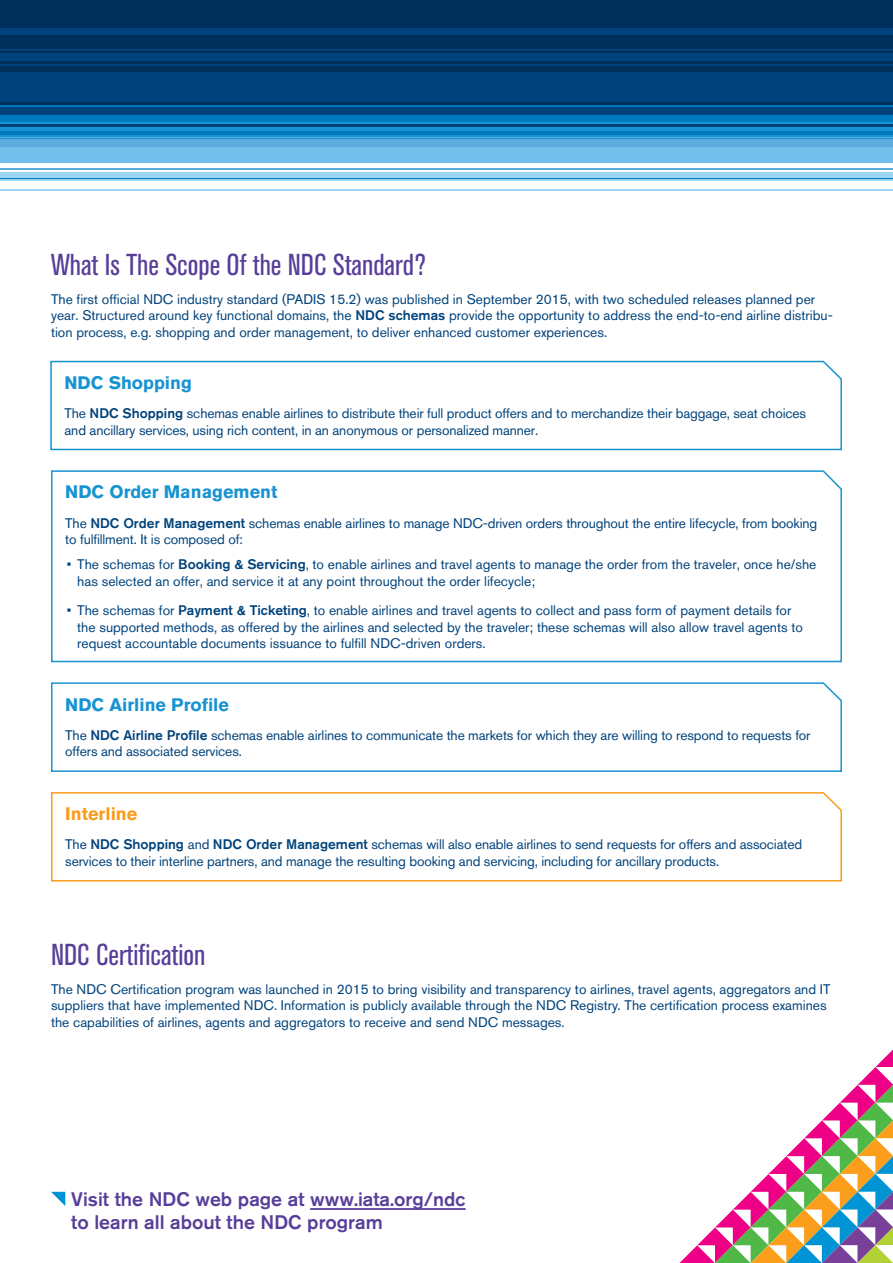
<style>
.page{position:relative;width:893px;height:1263px;background:#fff}
.page>*{position:absolute;margin:0;border:0;box-sizing:border-box;transform-origin:0 0}
.BodyText{font:condensed 30px "Akzidenz Grotesk BQ";color:#573e99}
.footer_txt{font:500 19.5px "Akzidenz Grotesk BQ";color:#573e99}
.BodyText-2{font:700 18px "Akzidenz Grotesk BQ";color:#1893d2}
.BodyText-3{font:700 18px "Akzidenz Grotesk BQ";color:#f89c1c}
.BodyText-4{font:13.8px/16.5px "Akzidenz Grotesk BQ";color:#00427b}
.s1{font-weight:500}
</style>
<div class="page">
<div style="left:0;top:0;width:893px;height:126px;background:#002f5b"></div>
<svg style="left:0;top:122px;width:893px;height:10px;background:#1285c4"></svg>
<hr style="left:0;top:135px;width:893px;height:2px;background:#1893d2">
<div style="left:0;top:106px;width:893px;height:9px;background:#00427b"></div>
<div style="left:0;top:28px;width:893px;height:7px;background:#00427b"></div>
<div style="left:0;top:72px;width:893px;height:30px;background:#00427b"></div>
<div style="left:0;top:54px;width:893px;height:7px;background:#00427b"></div>
<hr style="left:0;top:64px;width:893px;height:1px;background:#00427b">
<hr style="left:0;top:49px;width:893px;height:2px;background:#00427b">
<hr style="left:0;top:124px;width:893px;height:2px;background:#00427b">
<div style="left:0;top:137px;width:893px;height:9px;background:#5babdf"></div>
<hr style="left:0;top:168px;width:893px;height:2px;background:#5babdf">
<div style="left:0;top:115px;width:893px;height:7px;background:#0078c0"></div>
<hr style="left:0;top:105px;width:893px;height:1px;background:#0078c0">
<hr style="left:0;top:132px;width:893px;height:3px;background:#0078c0">
<hr style="left:0;top:178px;width:893px;height:1px;background:#0078c0">
<div style="left:0;top:172px;width:893px;height:6px;background:#9ed5f3"></div>
<hr style="left:0;top:180px;width:893px;height:1px;background:#9ed5f3">
<hr style="left:0;top:190px;width:893px;height:1px;background:#9ed5f3">
<hr style="left:0;top:138px;width:893px;height:1px;background:#1893d2">
<div style="left:0;top:148px;width:893px;height:15px;background:#72bfeb"></div>
<svg style="left:50px;top:360px;width:792px;height:91px"></svg>
<svg style="left:51px;top:470px;width:791px;height:193px"></svg>
<svg style="left:51px;top:682px;width:791px;height:90px"></svg>
<svg style="left:51px;top:792px;width:791px;height:90px"></svg>
<hr style="left:310px;top:1208px;width:156px;height:2px;background:#573e99">
<svg style="left:679px;top:1049px;width:214px;height:214px"></svg>
<svg style="left:697px;top:1067px;width:196px;height:196px"></svg>
<svg style="left:51px;top:1192px;width:14px;height:14px"></svg>
<p class="BodyText" style="left:51px;top:247px;width:376px">What Is The Scope Of the NDC Standard?</p>
<p class="BodyText-4" style="left:51px;top:291px;width:783px">The first official NDC industry standard (PADIS 15.2) was published in September 2015, with two scheduled releases planned per year. Structured around key functional domains, the <span class="s1">NDC schemas</span> provide the opportunity to address the end-to-end airline distribu&shy;tion process, e.g. shopping and order management, to deliver enhanced customer experiences.</p>
<p class="BodyText-2" style="left:65px;top:372px;width:129px">NDC Shopping</p>
<p class="BodyText-4" style="left:65px;top:405px;width:743px">The <span class="s1">NDC Shopping</span> schemas enable airlines to distribute their full product offers and to merchandize their baggage, seat choices and ancillary services, using rich content, in an anonymous or personalized manner.</p>
<p class="BodyText-2" style="left:65px;top:482px;width:214px">NDC Order Management</p>
<p class="BodyText-4" style="left:65px;top:515px;width:754px">The <span class="s1">NDC Order Management</span> schemas enable airlines to manage NDC-driven orders throughout the entire lifecycle, from booking to fulfillment. It is composed of:</p>
<p class="BodyText-4" style="left:77px;top:556px;width:741px;text-indent:-10px">• The schemas for <span class="s1">Booking &amp; Servicing</span>, to enable airlines and travel agents to manage the order from the traveler, once he/she has selected an offer, and service it at any point throughout the order lifecycle;</p>
<p class="BodyText-4" style="left:77px;top:602px;width:727px;text-indent:-10px">• The schemas for <span class="s1">Payment &amp; Ticketing</span>, to enable airlines and travel agents to collect and pass form of payment details for the supported methods, as offered by the airlines and selected by the traveler; these schemas will also allow travel agents to request accountable documents issuance to fulfill NDC-driven orders.</p>
<p class="BodyText-2" style="left:65px;top:694px;width:165px">NDC Airline Profile</p>
<p class="BodyText-4" style="left:65px;top:727px;width:747px">The <span class="s1">NDC Airline Profile</span> schemas enable airlines to communicate the markets for which they are willing to respond to requests for offers and associated services.</p>
<p class="BodyText-3" style="left:65px;top:803px;width:73px">Interline</p>
<p class="BodyText-4" style="left:65px;top:836px;width:738px">The <span class="s1">NDC Shopping</span> and <span class="s1">NDC Order Management</span> schemas will also enable airlines to send requests for offers and associated services to their interline partners, and manage the resulting booking and servicing, including for ancillary products.</p>
<p class="BodyText" style="left:51px;top:937px;width:156px">NDC Certification</p>
<p class="BodyText-4" style="left:51px;top:981px;width:781px">The NDC Certification program was launched in 2015 to bring visibility and transparency to airlines, travel agents, aggregators and IT suppliers that have implemented NDC. Information is publicly available through the NDC Registry. The certification process examines the capabilities of airlines, agents and aggregators to receive and send NDC messages.</p>
<p class="footer_txt" style="left:71px;top:1187px;width:396px">Visit the NDC web page at www.iata.org/ndc</p>
<p class="footer_txt" style="left:71px;top:1210px;width:313px">to learn all about the NDC program</p>
</div>
